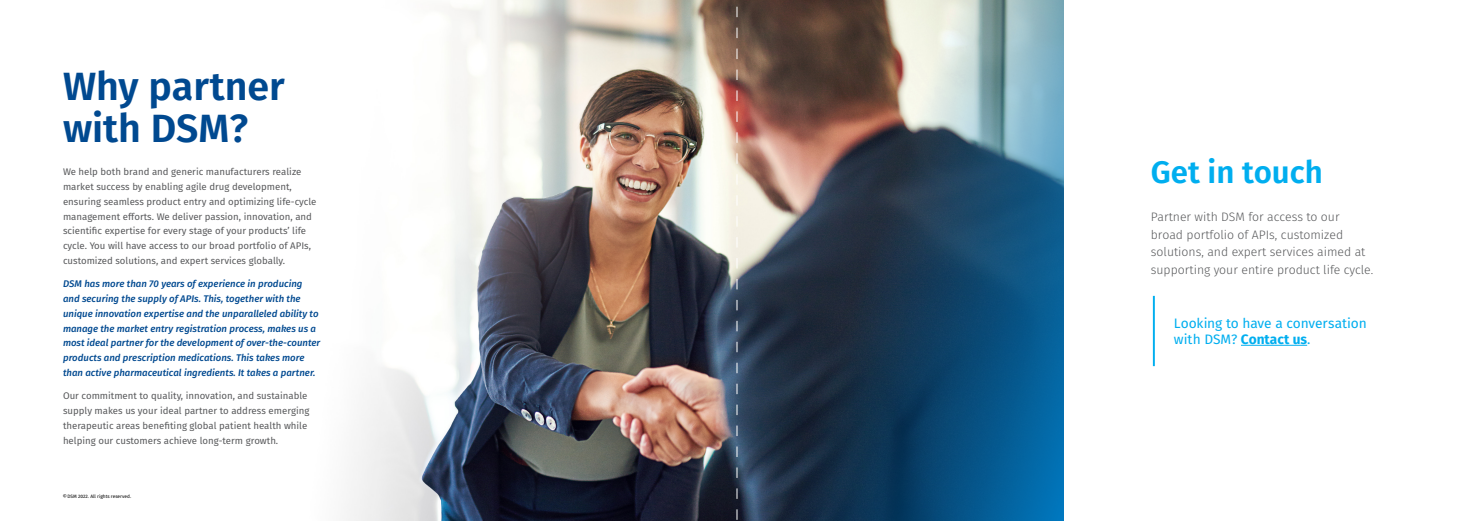
<style>
.page{position:relative;width:1474px;height:521px;background:#fff}
.page>*{position:absolute;margin:0;border:0;box-sizing:border-box;transform-origin:0 0}
.t1{font:600 39.38px/42px "Fira Sans";color:#004990}
.t2{font:600 31.24px "Fira Sans";color:#00aeef}
.t3{font:13.74px/16.4px "Fira Sans";letter-spacing:-.01em;color:#00aeef}
.t4{font:300 12.25px/17.5px "Fira Sans";color:#58595b}
.t5{font:9.62px/14.9px "Fira Sans";color:#58595b}
.t6{font:italic 500 9.62px/14.9px "Fira Sans";color:#004990}
.t7{font:4.81px "Fira Sans";color:#000}
.s1{font-size:5.16px}
.s2{font-weight:700}
</style>
<div class="page">
<img style="left:346px;top:0;width:229px;height:521px">
<img style="left:575px;top:0;width:488px;height:521px">
<hr style="left:1240px;top:345px;width:67px;height:1px;background:#00aeef">
<hr style="left:1152px;top:296px;width:2px;height:70px;background:#00aeef">
<svg style="left:737px;top:0;width:1px;height:521px"></svg>
<h1 class="t1" style="left:63px;top:65px;width:223px">Why partner with DSM?</h1>
<p class="t5" style="left:63px;top:164px;width:255px">We help both brand and generic manufacturers realize market success by enabling agile drug development, ensuring seamless product entry and optimizing life-cycle management efforts. We deliver passion, innovation, and scientific expertise for every stage of your products’ life cycle. You will have access to our broad portfolio of APIs, customized solutions, and expert services globally.</p>
<p class="t6" style="left:63px;top:276px;width:259px">DSM has more than 70 years of experience in producing and securing the supply of APIs. This, together with the unique innovation expertise and the unparalleled ability to manage the market entry registration process, makes us a most ideal partner for the development of over-the-counter products and prescription medications. This takes more than active pharmaceutical ingredients. It takes a partner.</p>
<p class="t5" style="left:63px;top:388px;width:248px">Our commitment to quality, innovation, and sustainable supply makes us your ideal partner to address emerging therapeutic areas benefiting global patient health while helping our customers achieve long-term growth.</p>
<p class="t7" style="left:63px;top:492px;width:70px"><span class="s1">©</span>DSM 2022. All rights reserved.</p>
<h2 class="t2" style="left:1150px;top:151px;width:173px">Get in touch</h2>
<p class="t4" style="left:1150px;top:208px;width:224px">Partner with DSM for access to our broad portfolio of APIs, customized solutions, and expert services aimed at supporting your entire product life cycle.</p>
<h3 class="t3" style="left:1173px;top:314px;width:194px">Looking to have a conversation with DSM? <span class="s2">Contact us</span>.</h3>
</div>
